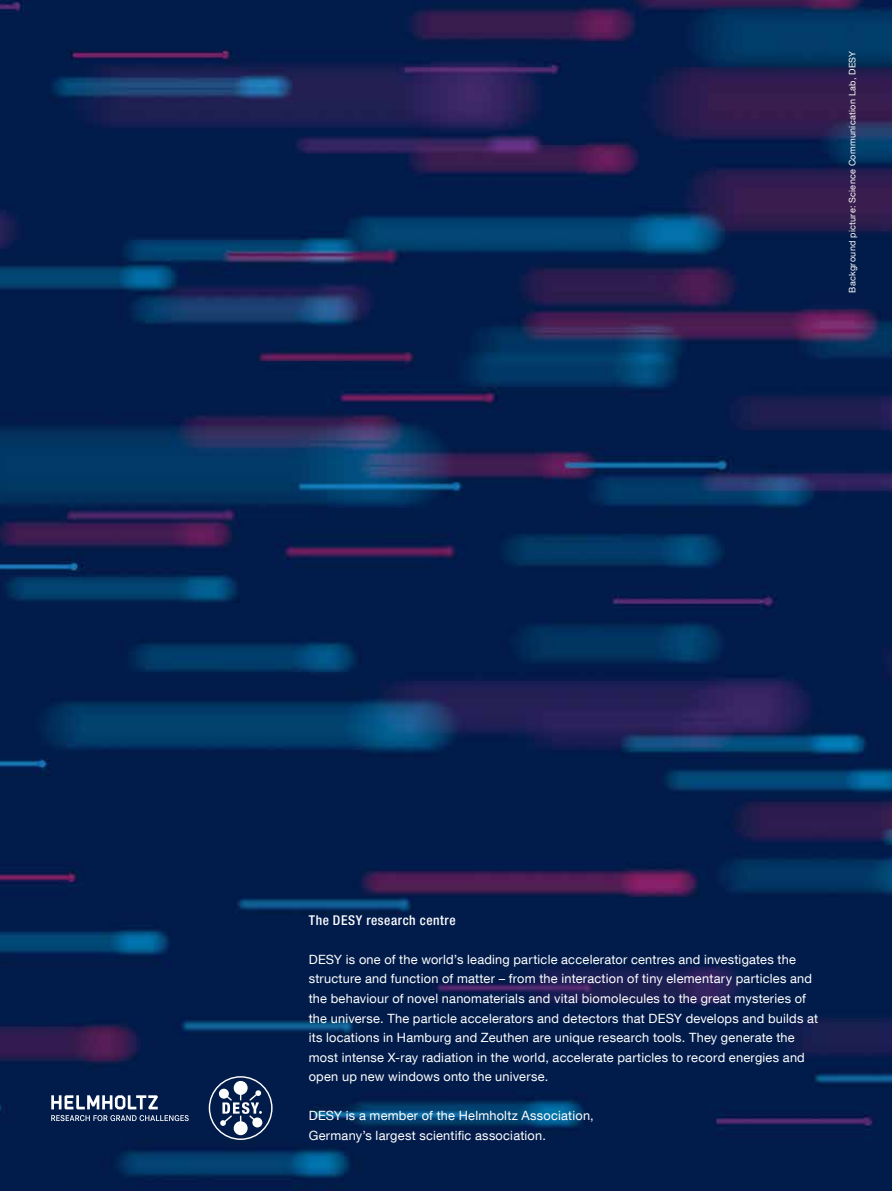
<style>
.page{position:relative;width:892px;height:1191px;background:#fff}
.page>*{position:absolute;margin:0;border:0;box-sizing:border-box;transform-origin:0 0}
.t1{font:13.5px "Desy Neue Helvetica 67 Cond M";letter-spacing:.04em;color:#fff}
.t2{font:12.75px/19.5px "Desy Neue Helvetica 55 Roman";letter-spacing:.02em;color:#fff}
.t3{font:9px "Desy Neue Helvetica 55 Roman";letter-spacing:.035em;color:#fff}
</style>
<div class="page">
<img style="left:0;top:0;width:891px;height:1191px">
<svg style="left:209px;top:1076px;width:63px;height:64px"></svg>
<svg style="left:51px;top:1115px;width:138px;height:6px"></svg>
<svg style="left:51px;top:1095px;width:107px;height:14px"></svg>
<p class="t3" style="left:846px;top:292px;width:243px;rotate:-90deg">Background picture: Science Communication Lab, DESY</p>
<p class="t1" style="left:308px;top:912px;width:148px">The DESY research centre</p>
<p class="t2" style="left:308px;top:949px;width:511px">DESY is one of the world’s leading particle accelerator centres and investigates the structure and function of matter – from the interaction of tiny elementary particles and the behaviour of novel nanomaterials and vital biomolecules to the great mysteries of the universe. The particle accelerators and detectors that DESY develops and builds at its locations in Hamburg and Zeuthen are unique research tools. They generate the most intense X-ray radiation in the world, accelerate particles to record energies and open up new windows onto the universe.</p>
<p class="t2" style="left:308px;top:1105px;width:286px">DESY is a member of the Helmholtz Association,<br>Germany’s largest scientific association.</p>
</div>
